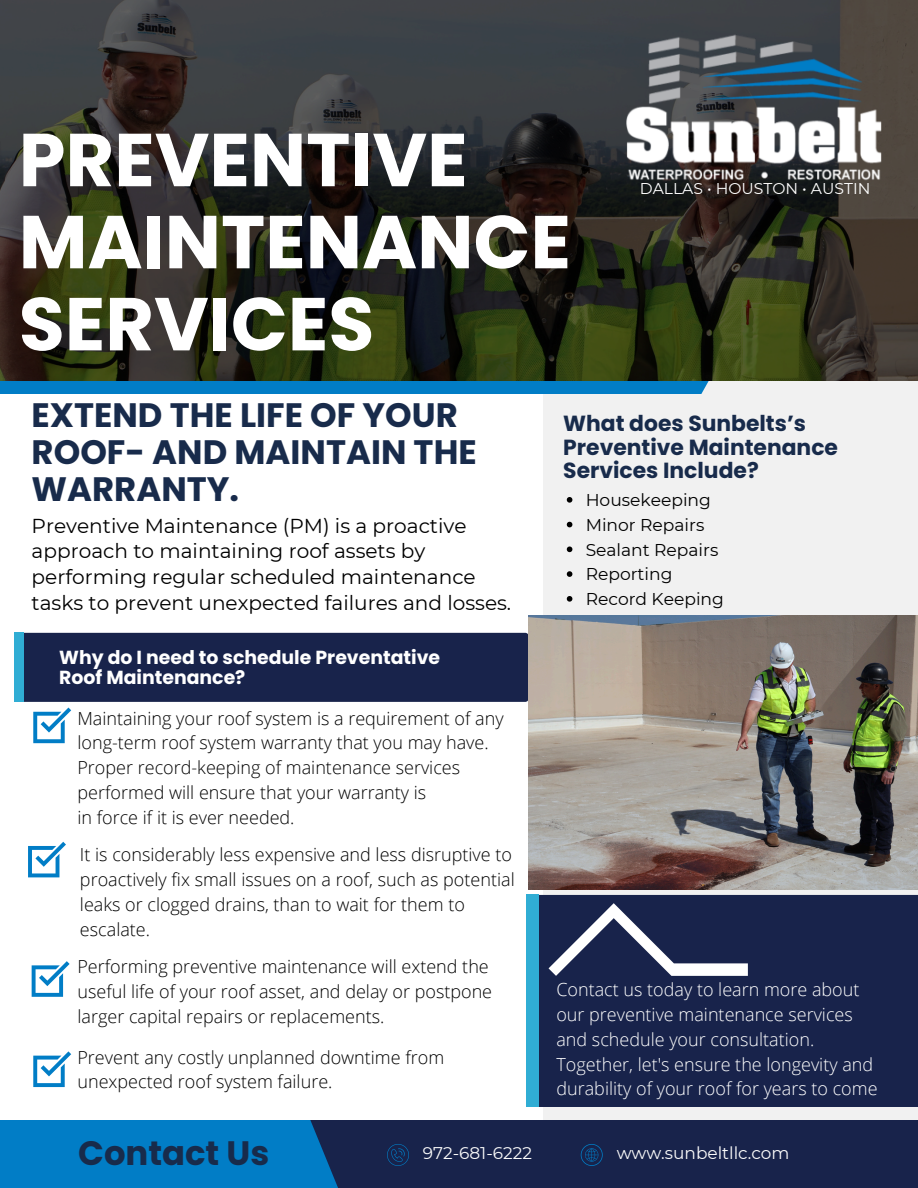
<style>
.page{position:relative;width:918px;height:1188px;background:#fff}
.page>*{position:absolute;margin:0;border:0;box-sizing:border-box;transform-origin:0 0}
.t1{font:700 74.85px/82.1px "Poppins";color:#fff}
.t2{font:700 33.9px/37px "Poppins";color:#182b4b}
.t3{font:700 21.9px/23.7px "Poppins";color:#182b4b}
.t4{font:20.1px/25.8px "Montserrat";color:#000}
.t5{font:700 18.9px/20.2px "Poppins";color:#fff}
.t6{font:300 18px/24.8px "Open Sans";color:#000}
.t7{font:300 18px/24.8px "Open Sans";color:#fff}
.t8{font:17.1px/24.8px "Montserrat";color:#000}
.t9{font:16.95px "Montserrat";color:#fafafa}
.t10{font:15.6px "Montserrat";color:#fff}
</style>
<div class="page">
<div style="left:543px;top:0;width:375px;height:1188px;background:#f1f1f1"></div>
<div style="left:234px;top:1120px;width:684px;height:68px;background:#18234b"></div>
<div style="left:0;top:1120px;width:338px;height:68px;background:#017dc6"></div>
<svg style="left:581px;top:1144px;width:22px;height:22px"></svg>
<svg style="left:387px;top:1144px;width:22px;height:22px"></svg>
<div style="left:0;top:381px;width:709px;height:13px;background:#017dc6"></div>
<svg style="left:0;top:0;width:918px;height:381px;background:#2f3127"></svg>
<img style="left:617px;top:14px;width:275px;height:184px">
<svg style="left:33px;top:708px;width:38px;height:35px"></svg>
<div style="left:14px;top:633px;width:515px;height:69px;background:#18234b;border-radius:3px"></div>
<div style="left:14px;top:633px;width:10px;height:69px;background:#30add4"></div>
<svg style="left:28px;top:842px;width:38px;height:35px"></svg>
<svg style="left:32px;top:961px;width:38px;height:36px"></svg>
<img style="left:529px;top:616px;width:389px;height:273px">
<svg style="left:33px;top:1051px;width:38px;height:36px"></svg>
<div style="left:538px;top:895px;width:380px;height:212px;background:#18234b"></div>
<div style="left:526px;top:895px;width:12px;height:212px;background:#30add4"></div>
<svg style="left:549px;top:903px;width:199px;height:73px"></svg>
<svg style="left:567px;top:497px;width:5px;height:6px"></svg>
<svg style="left:567px;top:522px;width:5px;height:5px"></svg>
<svg style="left:567px;top:547px;width:5px;height:5px"></svg>
<svg style="left:567px;top:571px;width:5px;height:6px"></svg>
<svg style="left:567px;top:596px;width:5px;height:6px"></svg>
<h1 class="t1" style="left:19px;top:119px;width:554px">PREVENTIVE<br>MAINTENANCE<br>SERVICES</h1>
<p class="t10" style="left:640px;top:178px;width:232px">DALLAS • HOUSTON • AUSTIN</p>
<h2 class="t2" style="left:32px;top:396px;width:447px">EXTEND THE LIFE OF YOUR<br>ROOF- AND MAINTAIN THE<br>WARRANTY.</h2>
<p class="t4" style="left:32px;top:512px;width:481px">Preventive Maintenance (PM) is a proactive approach to maintaining roof assets by performing regular scheduled maintenance tasks to prevent unexpected failures and losses.</p>
<p class="t5" style="left:59px;top:647px;width:382px">Why do I need to schedule Preventative<br>Roof Maintenance?</p>
<p class="t6" style="left:77px;top:705px;width:428px">Maintaining your roof system is a requirement of any long-term roof system warranty that you may have.<br>Proper record-keeping of maintenance services performed will ensure that your warranty is<br>in force if it is ever needed.</p>
<p class="t6" style="left:80px;top:842px;width:436px">It is considerably less expensive and less disruptive to proactively fix small issues on a roof, such as potential leaks or clogged drains, than to wait for them to escalate.</p>
<p class="t6" style="left:77px;top:954px;width:416px">Performing preventive maintenance will extend the useful life of your roof asset, and delay or postpone larger capital repairs or replacements.</p>
<p class="t6" style="left:77px;top:1044px;width:368px">Prevent any costly unplanned downtime from unexpected roof system failure.</p>
<p class="t3" style="left:563px;top:411px;width:276px">What does Sunbelts’s<br>Preventive Maintenance<br>Services Include?</p>
<p class="t8" style="left:586px;top:488px;width:140px">Housekeeping<br>Minor Repairs<br>Sealant Repairs<br>Reporting<br>Record Keeping</p>
<p class="t7" style="left:556px;top:977px;width:323px">Contact us today to learn more about our preventive maintenance services and schedule your consultation.<br>Together, let's ensure the longevity and durability of your roof for years to come</p>
<h2 class="t2" style="left:78px;top:1135px;width:193px">Contact Us</h2>
<p class="t9" style="left:423px;top:1142px;width:111px">972-681-6222</p>
<p class="t9" style="left:617px;top:1142px;width:174px">www.sunbeltllc.com</p>
</div>
